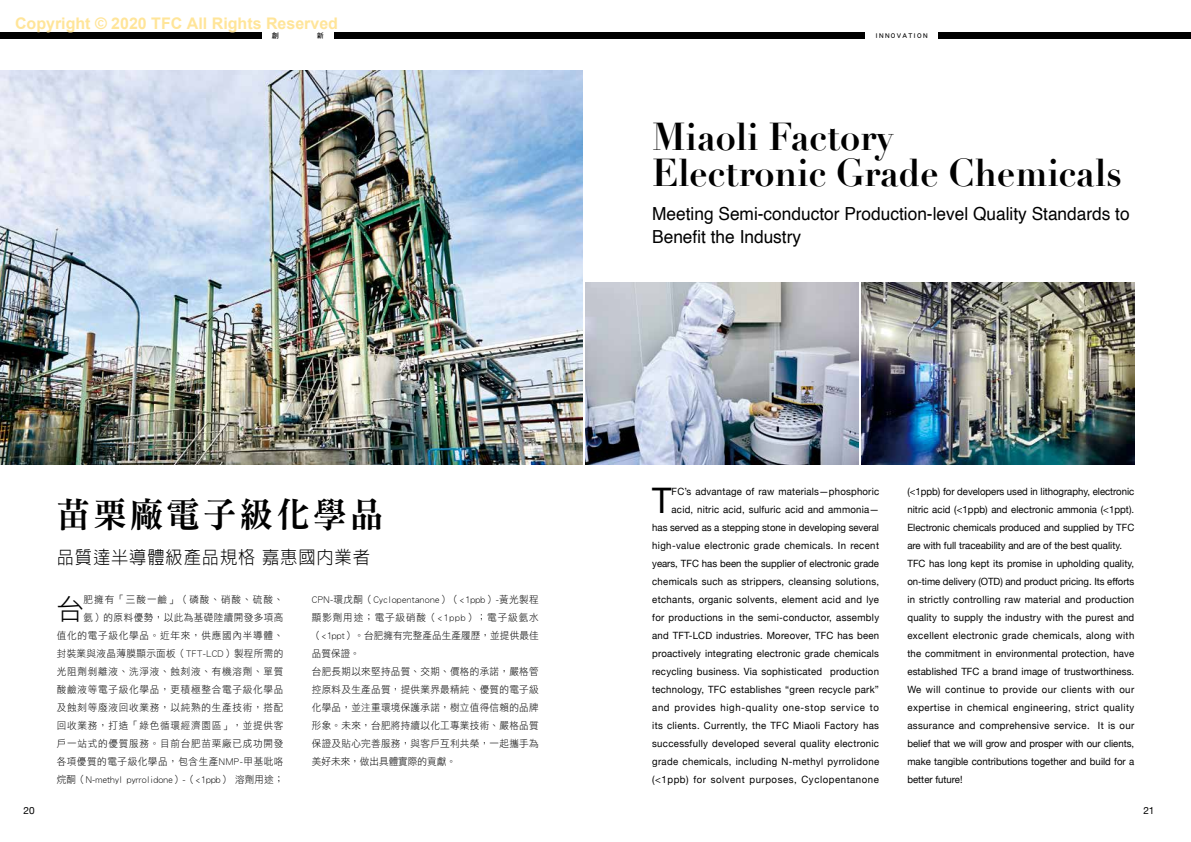
<style>
.page{position:relative;width:1191px;height:842px;background:#fff}
.page>*{position:absolute;margin:0;border:0;box-sizing:border-box;transform-origin:0 0}
.t1{font:700 38px/35.5px "Didot";color:#000;scale:.95 1}
.t2{font:35.2px "Helvetica Neue";color:#000;scale:.96 1}
.t3{font:35.1px "DF Ming Std W9";letter-spacing:.1em;color:#000;scale:.95 1}
.t4{font:28px "DF Hei Std W3";color:#000;scale:.96 1}
.t5{font:18px/23px "Helvetica";color:#000;scale:.96 1}
.t6{font:300 18px "AR Hei B5";letter-spacing:.05em;color:#000;scale:.96 1}
.t7{font:10px/18px "Helvetica Neue";letter-spacing:.025em;color:#000;text-align:right;scale:.96 1}
.t8{font:10px/18px "Helvetica Neue";letter-spacing:.005em;color:#000;scale:.96 1}
.t9{font:10px/18px "DF Hei Std W3";letter-spacing:.075em;color:#000;text-align:right;scale:.96 1}
.t10{font:10px/18px "DF Hei Std W3";letter-spacing:.035em;color:#000;scale:.96 1}
.t11{font:10px "Helvetica Neue";letter-spacing:.025em;color:#000}
.t12{font:7.1px "DF Hei Std W7";letter-spacing:.18em;color:#000}
</style>
<div class="page">
<div style="left:0;top:32px;width:261px;height:7px;background:#000"></div>
<div style="left:595px;top:32px;width:270px;height:7px;background:#000"></div>
<div style="left:334px;top:32px;width:261px;height:7px;background:#000"></div>
<div style="left:938px;top:32px;width:253px;height:7px;background:#000"></div>
<img style="left:0;top:71px;width:582px;height:394px">
<img style="left:585px;top:283px;width:273px;height:182px">
<img style="left:861px;top:283px;width:273px;height:182px">
<p class="t12" style="left:272px;top:32px;width:9px">創</p>
<p class="t12" style="left:317px;top:32px;width:9px">新</p>
<p class="t12" style="left:875px;top:32px;width:54px">INNOVATION</p>
<h3 class="t3" style="left:57px;top:496px;width:345px">苗栗廠電子級化學品</h3>
<h3 class="t6" style="left:57px;top:548px;width:328px">品質達半導體級產品規格嘉惠國內業者</h3>
<h3 class="t4" style="left:57px;top:593px;width:29px">台</h3>
<p class="t9" style="left:57px;top:590px;width:238px">肥擁有「三酸一鹼」（磷酸、硝酸、硫酸、<br>氨）的原料優勢，以此為基礎陸續開發多項高<br>值化的電子級化學品。近年來，供應國內半導體、封裝業與液晶薄膜顯示面板（TFT-LCD）製程所需的光阻劑剝離液、洗淨液、蝕刻液、有機溶劑、單質酸鹼液等電子級化學品，更積極整合電子級化學品及蝕刻等廢液回收業務，以純熟的生產技術，搭配回收業務，打造「綠色循環經濟園區」，並提供客戶一站式的優質服務。目前台肥苗栗廠已成功開發各項優質的電子級化學品，包含生產NMP-甲基吡咯烷酮（N-methyl pyrrolidone）-（&lt;1ppb） 溶劑用途；</p>
<p class="t10" style="left:312px;top:590px;width:238px">CPN-環戊酮（Cyclopentanone）（&lt;1ppb）-黃光製程顯影劑用途；電子級硝酸（&lt;1ppb）；電子級氨水（&lt;1ppt）。台肥擁有完整產品生產履歷，並提供最佳品質保證。<br>台肥長期以來堅持品質、交期、價格的承諾，嚴格管控原料及生產品質，提供業界最精純、優質的電子級化學品，並注重環境保護承諾，樹立值得信賴的品牌形象。未來，台肥將持續以化工專業技術、嚴格品質保證及貼心完善服務，與客戶互利共榮，一起攜手為美好未來，做出具體實際的貢獻。</p>
<h1 class="t1" style="left:652px;top:120px;width:496px">Miaoli Factory—<br>Electronic Grade Chemicals</h1>
<h3 class="t5" style="left:652px;top:202px;width:499px">Meeting Semi-conductor Production-level Quality Standards to<br>Benefit the Industry</h3>
<p class="t7" style="left:652px;top:483px;width:238px">FC’s advantage of raw materials—phosphoric acid, nitric acid, sulfuric acid and ammonia—<br>has served as a stepping stone in developing several high-value electronic grade chemicals. In recent years, TFC has been the supplier of electronic grade chemicals such as strippers, cleansing solutions, etchants, organic solvents, element acid and lye for productions in the semi-conductor, assembly and TFT-LCD industries. Moreover, TFC has been proactively integrating electronic grade chemicals recycling business. Via sophisticated production technology, TFC establishes “green recycle park” and provides high-quality one-stop service to its clients. Currently, the TFC Miaoli Factory has successfully developed several quality electronic grade chemicals, including N-methyl pyrrolidone (&lt;1ppb) for solvent purposes, Cyclopentanone</p>
<p class="t8" style="left:907px;top:483px;width:238px">(&lt;1ppb) for developers used in lithography, electronic nitric acid (&lt;1ppb) and electronic ammonia (&lt;1ppt).<br>Electronic chemicals produced and supplied by TFC are with full traceability and are of the best quality.<br>TFC has long kept its promise in upholding quality, on-time delivery (OTD) and product pricing. Its efforts in strictly controlling raw material and production quality to supply the industry with the purest and excellent electronic grade chemicals, along with the commitment in environmental protection, have established TFC a brand image of trustworthiness.<br>We will continue to provide our clients with our expertise in chemical engineering, strict quality assurance and comprehensive service. It is our belief that we will grow and prosper with our clients, make tangible contributions together and build for a better future!</p>
<h2 class="t2" style="left:652px;top:475px;width:22px">T</h2>
<p class="t11" style="left:24px;top:803px;width:13px">20</p>
<p class="t11" style="left:1143px;top:803px;width:13px">21</p>
</div>
